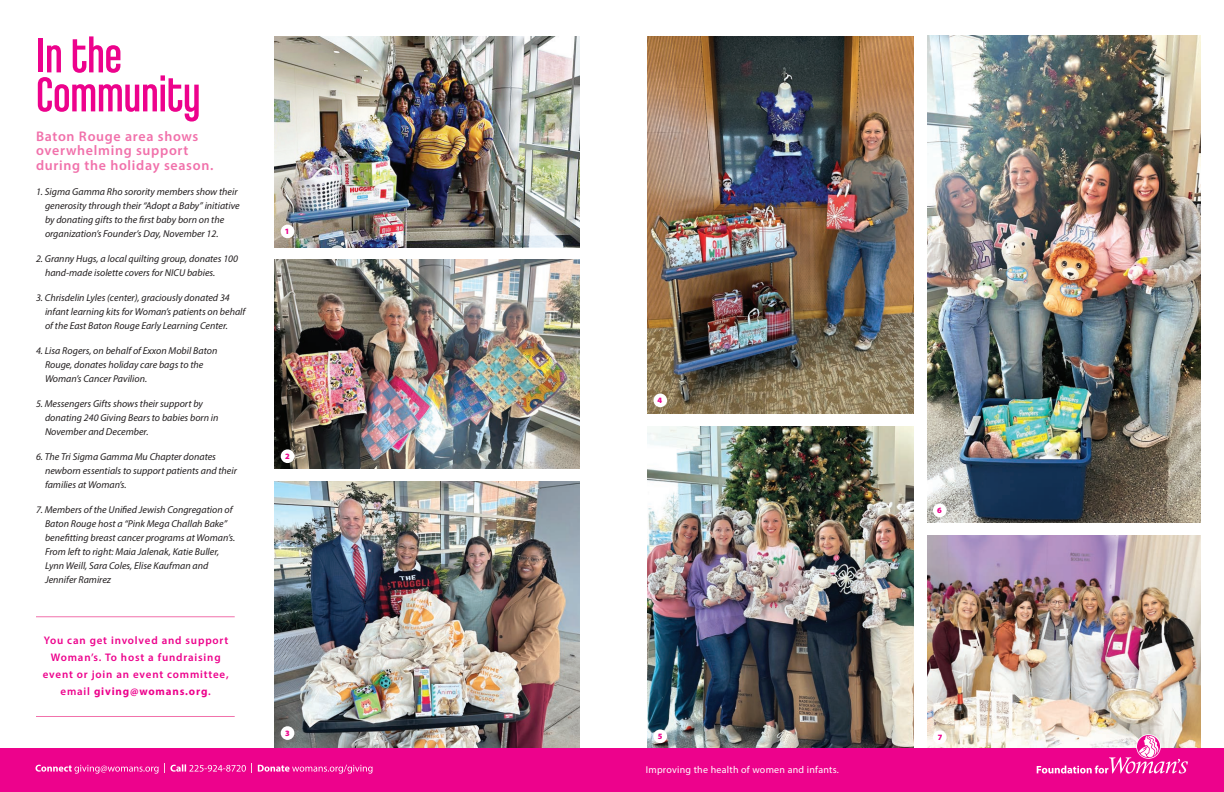
<style>
.page{position:relative;width:1224px;height:792px;background:#fff}
.page>*{position:absolute;margin:0;border:0;box-sizing:border-box;transform-origin:0 0}
.t1{font:52px/39px "Chalet Comprime Cologne Eighty";color:#ed028c}
.SUB{font:600 14px/14.5px "Myriad Pro";letter-spacing:.05em;color:#f171ab}
.t2{font:600 11px/17px "Myriad Pro";letter-spacing:.075em;color:#ed028c;text-align:center}
.Donor{font:italic 10px/14px "Myriad Pro";color:#231f20}
.body_text_1{font:10px "Myriad Pro";letter-spacing:.025em;color:#fff}
.t3{font:900 8.2px "Myriad Pro";color:#ed028c}
.s1{font-weight:700}
</style>
<div class="page">
<img style="left:647px;top:427px;width:267px;height:322px">
<img style="left:275px;top:482px;width:305px;height:267px">
<img style="left:275px;top:260px;width:305px;height:208px">
<img style="left:927px;top:35px;width:274px;height:488px">
<img style="left:927px;top:535px;width:274px;height:214px">
<div style="left:612px;top:749px;width:612px;height:43px;background:#ed028c"></div>
<svg style="left:1037px;top:734px;width:151px;height:40px"></svg>
<div style="left:0;top:749px;width:613px;height:43px;background:#ed028c"></div>
<svg style="left:258px;top:765px;width:115px;height:9px"></svg>
<svg style="left:36px;top:763px;width:216px;height:11px"></svg>
<img style="left:275px;top:36px;width:305px;height:212px">
<img style="left:647px;top:36px;width:267px;height:377px">
<div style="left:281px;top:225px;width:13px;height:13px;background:#fff;border-radius:50%"></div>
<div style="left:653px;top:394px;width:14px;height:13px;background:#fff;border-radius:50%"></div>
<div style="left:653px;top:729px;width:14px;height:14px;background:#fff;border-radius:50%"></div>
<div style="left:281px;top:449px;width:13px;height:14px;background:#fff;border-radius:50%"></div>
<div style="left:933px;top:504px;width:14px;height:13px;background:#fff;border-radius:50%"></div>
<div style="left:933px;top:730px;width:14px;height:14px;background:#fff;border-radius:50%"></div>
<hr style="left:36px;top:617px;width:199px;height:1px;background:#f171ab">
<hr style="left:36px;top:716px;width:199px;height:1px;background:#f171ab">
<div style="left:281px;top:726px;width:13px;height:14px;background:#fff;border-radius:50%"></div>
<p class="t1" style="left:36px;top:35px;width:166px">In the<br>Community</p>
<p class="SUB" style="left:36px;top:128px;width:179px">Baton Rouge area shows overwhelming support during the holiday season.</p>
<p class="Donor" style="left:45px;top:184px;width:196px;text-indent:-9px">1. Sigma Gamma Rho sorority members show their generosity through their “Adopt a Baby” initiative by donating gifts to the first baby born on the organization’s Founder’s Day, November 12.</p>
<p class="Donor" style="left:45px;top:251px;width:195px;text-indent:-9px">2. Granny Hugs, a local quilting group, donates 100 hand-made isolette covers for NICU babies.</p>
<p class="Donor" style="left:45px;top:290px;width:202px;text-indent:-9px">3. Chrisdelin Lyles (center), graciously donated 34 infant learning kits for Woman’s patients on behalf of the East Baton Rouge Early Learning Center.</p>
<p class="Donor" style="left:45px;top:343px;width:174px;text-indent:-9px">4. Lisa Rogers, on behalf of Exxon Mobil Baton<br>Rouge, donates holiday care bags to the<br>Woman’s Cancer Pavilion.</p>
<p class="Donor" style="left:45px;top:396px;width:175px;text-indent:-9px">5. Messengers Gifts shows their support by donating 240 Giving Bears to babies born in<br>November and December.</p>
<p class="Donor" style="left:45px;top:449px;width:193px;text-indent:-9px">6. The Tri Sigma Gamma Mu Chapter donates newborn essentials to support patients and their families at Woman’s.</p>
<p class="Donor" style="left:45px;top:502px;width:192px;text-indent:-9px">7. Members of the Unified Jewish Congregation of Baton Rouge host a “Pink Mega Challah Bake” benefitting breast cancer programs at Woman’s.<br>From left to right: Maia Jalenak, Katie Buller, Lynn Weill, Sara Coles, Elise Kaufman and Jennifer Ramirez</p>
<p class="t2" style="left:43px;top:632px;width:187px">You can get involved and support<br>Woman’s. To host a fundraising event or join an event committee, email <span class="s1">giving@womans.org</span>.</p>
<p class="t3" style="left:285px;top:226px;width:6px">1</p>
<p class="t3" style="left:285px;top:450px;width:6px">2</p>
<p class="t3" style="left:285px;top:727px;width:6px">3</p>
<p class="t3" style="left:657px;top:394px;width:6px">4</p>
<p class="t3" style="left:658px;top:731px;width:6px">5</p>
<p class="body_text_1" style="left:646px;top:764px;width:195px">Improving the health of women and infants.</p>
<p class="t3" style="left:937px;top:505px;width:6px">6</p>
<p class="t3" style="left:938px;top:732px;width:6px">7</p>
</div>
